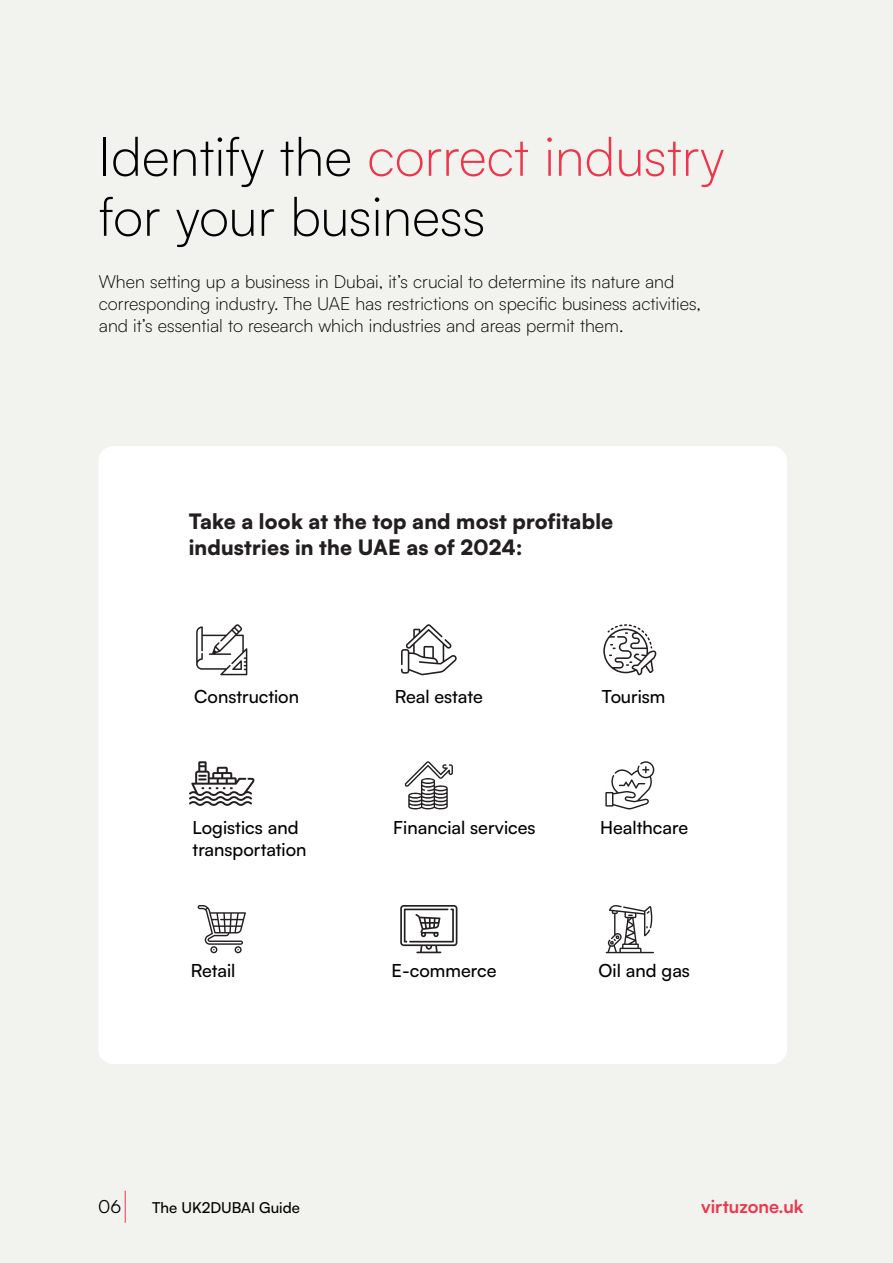
<style>
.page{position:relative;width:893px;height:1263px;background:#f2f3ee}
.page>*{position:absolute;margin:0;border:0;box-sizing:border-box;transform-origin:0 0}
.t1{font:300 54px/60px "Satoshi";color:#000}
.t2{font:900 21px/25.2px "Satoshi";letter-spacing:.01em;color:#231f20}
.t3{font:300 18px/21.6px "Satoshi";color:#000}
.t4{font:500 18px/21.6px "Satoshi";color:#000}
.t5{font:700 18px "Satoshi";color:#ee354c}
.t6{font:18px "Satoshi";color:#000}
.t7{font:500 15px "Satoshi";color:#000}
.s1{color:#ee354c}
</style>
<div class="page">
<hr style="left:125px;top:1191px;width:1px;height:32px;background:#ee354d">
<div style="left:98px;top:446px;width:689px;height:618px;background:#fff;border-radius:15px"></div>
<svg style="left:196px;top:624px;width:51px;height:51px"></svg>
<svg style="left:189px;top:761px;width:66px;height:45px"></svg>
<svg style="left:405px;top:761px;width:48px;height:49px"></svg>
<svg style="left:198px;top:905px;width:48px;height:48px"></svg>
<svg style="left:401px;top:624px;width:56px;height:51px"></svg>
<svg style="left:400px;top:905px;width:57px;height:48px"></svg>
<svg style="left:603px;top:624px;width:53px;height:51px"></svg>
<svg style="left:605px;top:761px;width:49px;height:48px"></svg>
<svg style="left:606px;top:905px;width:48px;height:48px"></svg>
<h1 class="t1" style="left:99px;top:125px;width:627px">Identify the <span class="s1">correct industry </span>for your business</h1>
<p class="t3" style="left:99px;top:271px;width:604px">When setting up a business in Dubai, it’s crucial to determine its nature and corresponding industry. The UAE has restrictions on specific business activities, and it’s essential to research which industries and areas permit them.</p>
<p class="t2" style="left:189px;top:507px;width:426px">Take a look at the top and most profitable industries in the UAE as of 2024:</p>
<p class="t4" style="left:194px;top:685px;width:106px">Construction</p>
<p class="t4" style="left:395px;top:685px;width:89px">Real estate</p>
<p class="t4" style="left:602px;top:685px;width:65px">Tourism</p>
<p class="t4" style="left:193px;top:816px;width:115px">Logistics and transportation</p>
<p class="t4" style="left:393px;top:816px;width:144px">Financial services</p>
<p class="t4" style="left:600px;top:816px;width:89px">Healthcare</p>
<p class="t4" style="left:191px;top:958px;width:46px">Retail</p>
<p class="t4" style="left:392px;top:958px;width:106px">E-commerce</p>
<p class="t4" style="left:599px;top:958px;width:93px">Oil and gas</p>
<p class="t6" style="left:98px;top:1195px;width:25px">06</p>
<p class="t7" style="left:152px;top:1197px;width:149px">The UK2DUBAI Guide</p>
<p class="t5" style="left:701px;top:1194px;width:104px">virtuzone.uk</p>
</div>
